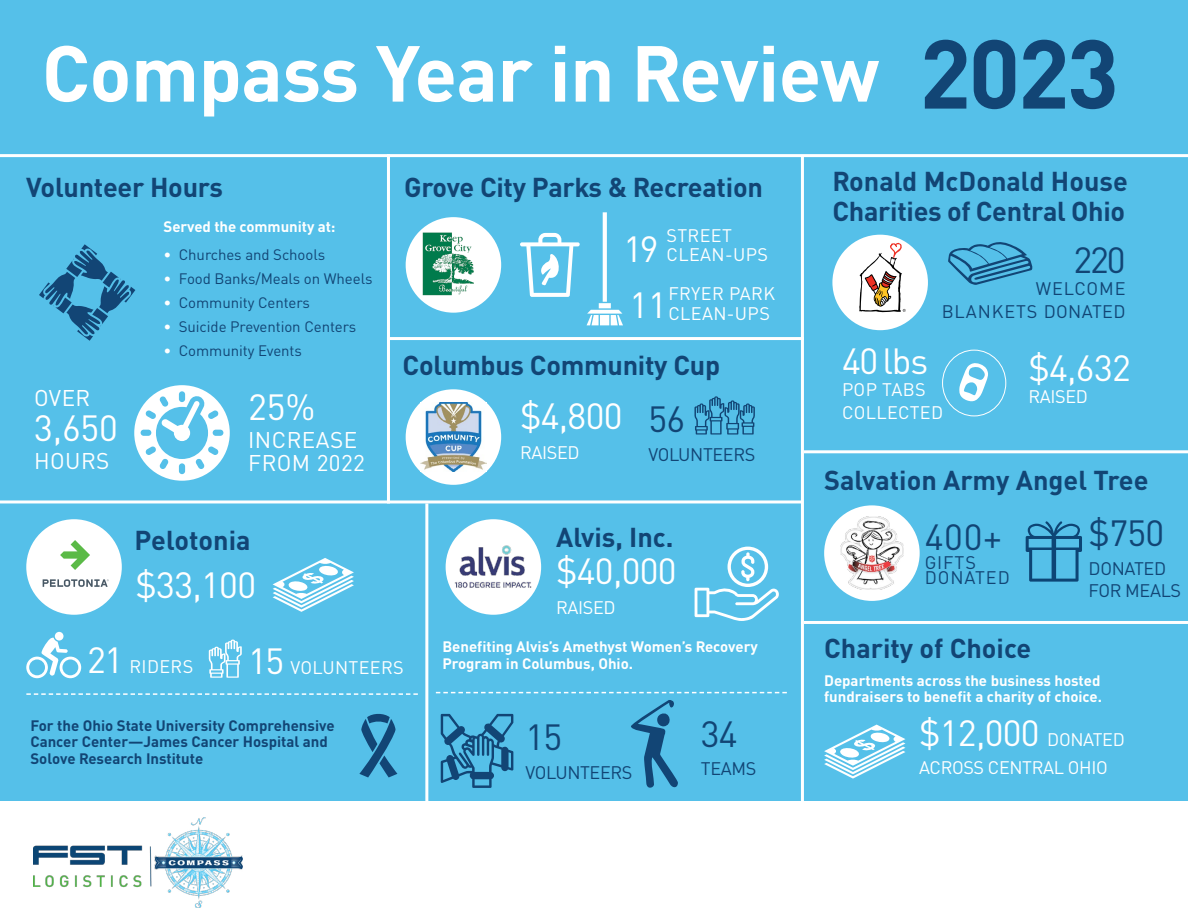
<style>
.page{position:relative;width:1188px;height:918px;background:#fff}
.page>*{position:absolute;margin:0;border:0;box-sizing:border-box;transform-origin:0 0}
.t1{font:700 96px "DIN Pro";color:#124575}
.t2{font:700 78px "DIN Pro";letter-spacing:-.01em;color:#fff}
.t3{font:36px "DIN Pro";letter-spacing:-.02em;color:#fff}
.t4{font:36px "DIN Pro";letter-spacing:-.02em;color:#124575}
.t5{font:700 27px/29.2px "DIN Pro";letter-spacing:-.01em;color:#124575}
.t6{font:22.5px/22.5px "DIN Pro";letter-spacing:.02em;color:#fff}
.t7{font:18px/19.5px "DIN Pro";letter-spacing:.02em;color:#fff}
.t8{font:18px/22.5px "DIN Pro";letter-spacing:-.02em;color:#124575}
.t9{font:18px/22.5px "DIN Pro";letter-spacing:.05em;color:#124575;text-align:right}
.t10{font:18px "DIN Pro";letter-spacing:-.02em;color:#fff}
.t11{font:700 15px/16.5px "DIN Pro";color:#fff}
.t12{font:15px "DIN Pro";letter-spacing:-.005em;color:#124575}
.t13{font:700 15px/16.5px "DIN Pro";color:#124575}
.s1{color:#fff}
.s2{font-size:36px}
.s3{font-size:18px}
</style>
<div class="page">
<div style="left:0;top:0;width:1188px;height:801px;background:#55c0e9"></div>
<svg style="left:631px;top:700px;width:47px;height:88px"></svg>
<hr style="left:387px;top:154px;width:3px;height:349px;background:#fff">
<div style="left:832px;top:235px;width:96px;height:95px;background:#fff;border-radius:50%"></div>
<svg style="left:859px;top:243px;width:47px;height:70px"></svg>
<div style="left:26px;top:519px;width:96px;height:96px;background:#fff;border-radius:50%"></div>
<svg style="left:43px;top:579px;width:66px;height:8px"></svg>
<svg style="left:60px;top:540px;width:30px;height:30px"></svg>
<svg style="left:273px;top:558px;width:81px;height:54px"></svg>
<svg style="left:39px;top:244px;width:96px;height:97px"></svg>
<hr style="left:801px;top:157px;width:3px;height:656px;background:#fff">
<hr style="left:0;top:500px;width:802px;height:3px;background:#fff">
<div style="left:406px;top:217px;width:95px;height:96px;background:#fff;border-radius:50%"></div>
<svg style="left:587px;top:212px;width:36px;height:113px"></svg>
<svg style="left:959px;top:363px;width:29px;height:39px"></svg>
<div style="left:942px;top:350px;width:64px;height:66px;border:1px solid #fff;border-radius:50%"></div>
<svg style="left:359px;top:714px;width:38px;height:64px"></svg>
<svg style="left:948px;top:242px;width:85px;height:43px"></svg>
<svg style="left:26px;top:693px;width:392px;height:2px"></svg>
<svg style="left:520px;top:233px;width:60px;height:64px"></svg>
<hr style="left:0;top:154px;width:1188px;height:3px;background:#fff">
<svg style="left:26px;top:638px;width:55px;height:40px"></svg>
<div style="left:55px;top:632px;width:9px;height:9px;background:#fff;border-radius:50%"></div>
<svg style="left:209px;top:639px;width:33px;height:39px"></svg>
<img style="left:34px;top:817px;width:209px;height:90px">
<hr style="left:425px;top:503px;width:3px;height:302px;background:#fff">
<hr style="left:804px;top:450px;width:384px;height:3px;background:#fff">
<div style="left:446px;top:519px;width:95px;height:96px;background:#fff;border-radius:50%"></div>
<img style="left:449px;top:542px;width:89px;height:48px">
<div style="left:824px;top:505px;width:96px;height:96px;background:#fff;border-radius:50%"></div>
<img style="left:840px;top:516px;width:63px;height:74px">
<div style="left:406px;top:389px;width:95px;height:96px;background:#fff;border-radius:50%"></div>
<img style="left:421px;top:403px;width:65px;height:69px">
<svg style="left:134px;top:385px;width:96px;height:96px"></svg>
<svg style="left:436px;top:692px;width:351px;height:1px"></svg>
<svg style="left:441px;top:714px;width:72px;height:74px"></svg>
<svg style="left:695px;top:547px;width:84px;height:74px"></svg>
<hr style="left:387px;top:337px;width:417px;height:3px;background:#fff">
<hr style="left:804px;top:621px;width:384px;height:3px;background:#fff">
<svg style="left:824px;top:725px;width:81px;height:54px"></svg>
<svg style="left:1026px;top:521px;width:56px;height:61px"></svg>
<img style="left:423px;top:233px;width:51px;height:63px">
<svg style="left:694px;top:396px;width:61px;height:39px"></svg>
<h2 class="t2" style="left:42px;top:8px;width:839px">Compass Year in Review</h2>
<h1 class="t1" style="left:919px;top:-6px;width:201px">2023</h1>
<p class="t5" style="left:26px;top:169px;width:198px">Volunteer Hours</p>
<p class="t6" style="left:34px;top:385px;width:58px">OVER</p>
<h3 class="t3" style="left:34px;top:400px;width:85px">3,650</h3>
<p class="t6" style="left:34px;top:448px;width:77px">HOURS</p>
<p class="t11" style="left:164px;top:216px;width:173px">Served the community at:</p>
<p class="t12" style="left:164px;top:243px;width:163px"><span class="s1">•</span> Churches and Schools</p>
<p class="t12" style="left:164px;top:267px;width:210px"><span class="s1">•</span> Food Banks/Meals on Wheels</p>
<p class="t12" style="left:164px;top:291px;width:148px"><span class="s1">•</span> Community Centers</p>
<p class="t12" style="left:164px;top:315px;width:194px"><span class="s1">•</span> Suicide Prevention Centers</p>
<p class="t12" style="left:164px;top:339px;width:140px"><span class="s1">•</span> Community Events</p>
<h3 class="t3" style="left:248px;top:378px;width:69px">25%</h3>
<p class="t6" style="left:248px;top:427px;width:118px">INCREASE<br>FROM 2022</p>
<p class="t5" style="left:135px;top:522px;width:117px">Pelotonia</p>
<h3 class="t3" style="left:136px;top:557px;width:122px">$33,100</h3>
<p class="t5" style="left:404px;top:169px;width:360px">Grove City Parks &amp; Recreation</p>
<h3 class="t3" style="left:623px;top:221px;width:37px">19</h3>
<p class="t7" style="left:667px;top:224px;width:103px">STREET<br>CLEAN-UPS</p>
<h3 class="t3" style="left:630px;top:277px;width:39px">11</h3>
<p class="t7" style="left:668px;top:282px;width:108px">FRYER PARK<br>CLEAN-UPS</p>
<p class="t5" style="left:403px;top:347px;width:319px">Columbus Community Cup</p>
<h3 class="t3" style="left:520px;top:388px;width:104px">$4,800</h3>
<p class="t7" style="left:520px;top:441px;width:61px">RAISED</p>
<h3 class="t4" style="left:648px;top:391px;width:38px">56</h3>
<p class="t8" style="left:648px;top:441px;width:109px">VOLUNTEERS</p>
<p class="t5" style="left:556px;top:520px;width:119px">Alvis, Inc.</p>
<h3 class="t3" style="left:556px;top:543px;width:122px">$40,000</h3>
<p class="t7" style="left:556px;top:596px;width:61px">RAISED</p>
<p class="t7" style="left:87px;top:655px;width:108px"><span class="s2">21</span> RIDERS</p>
<p class="t7" style="left:248px;top:656px;width:157px"><span class="s2">15</span> VOLUNTEERS</p>
<p class="t13" style="left:30px;top:715px;width:306px">For the Ohio State University Comprehensive<br>Cancer Center—James Cancer Hospital and<br>Solove Research Institute</p>
<p class="t11" style="left:442px;top:637px;width:317px">Benefiting Alvis’s Amethyst Women’s Recovery<br>Program in Columbus, Ohio.</p>
<h3 class="t4" style="left:526px;top:709px;width:38px">15</h3>
<p class="t8" style="left:526px;top:759px;width:109px">VOLUNTEERS</p>
<h3 class="t4" style="left:701px;top:705px;width:38px">34</h3>
<p class="t8" style="left:701px;top:756px;width:57px">TEAMS</p>
<p class="t5" style="left:832px;top:164px;width:297px">Ronald McDonald House<br>Charities of Central Ohio</p>
<h3 class="t4" style="left:1074px;top:232px;width:54px">220</h3>
<p class="t9" style="left:942px;top:276px;width:185px">WELCOME<br>BLANKETS DONATED</p>
<h3 class="t3" style="left:842px;top:332px;width:88px">40 lbs</h3>
<p class="t7" style="left:842px;top:377px;width:103px;line-height:22.5px">POP TABS<br>COLLECTED</p>
<h3 class="t3" style="left:1028px;top:340px;width:104px">$4,632</h3>
<p class="t7" style="left:1028px;top:385px;width:61px">RAISED</p>
<p class="t5" style="left:824px;top:463px;width:326px">Salvation Army Angel Tree</p>
<h3 class="t4" style="left:925px;top:508px;width:79px">400+</h3>
<p class="t9" style="left:925px;top:554px;width:87px;line-height:15px;text-align:left">GIFTS<br>DONATED</p>
<h3 class="t4" style="left:1089px;top:505px;width:77px">$750</h3>
<p class="t8" style="left:1089px;top:555px;width:94px">DONATED<br>FOR MEALS</p>
<p class="t5" style="left:824px;top:630px;width:209px">Charity of Choice</p>
<p class="t11" style="left:824px;top:670px;width:279px">Departments across the business hosted fundraisers to benefit a charity of choice.</p>
<h3 class="t3" style="left:919px;top:704px;width:207px">$12,000 <span class="s3">DONATED</span></h3>
<p class="t10" style="left:919px;top:753px;width:190px">ACROSS CENTRAL OHIO</p>
</div>
